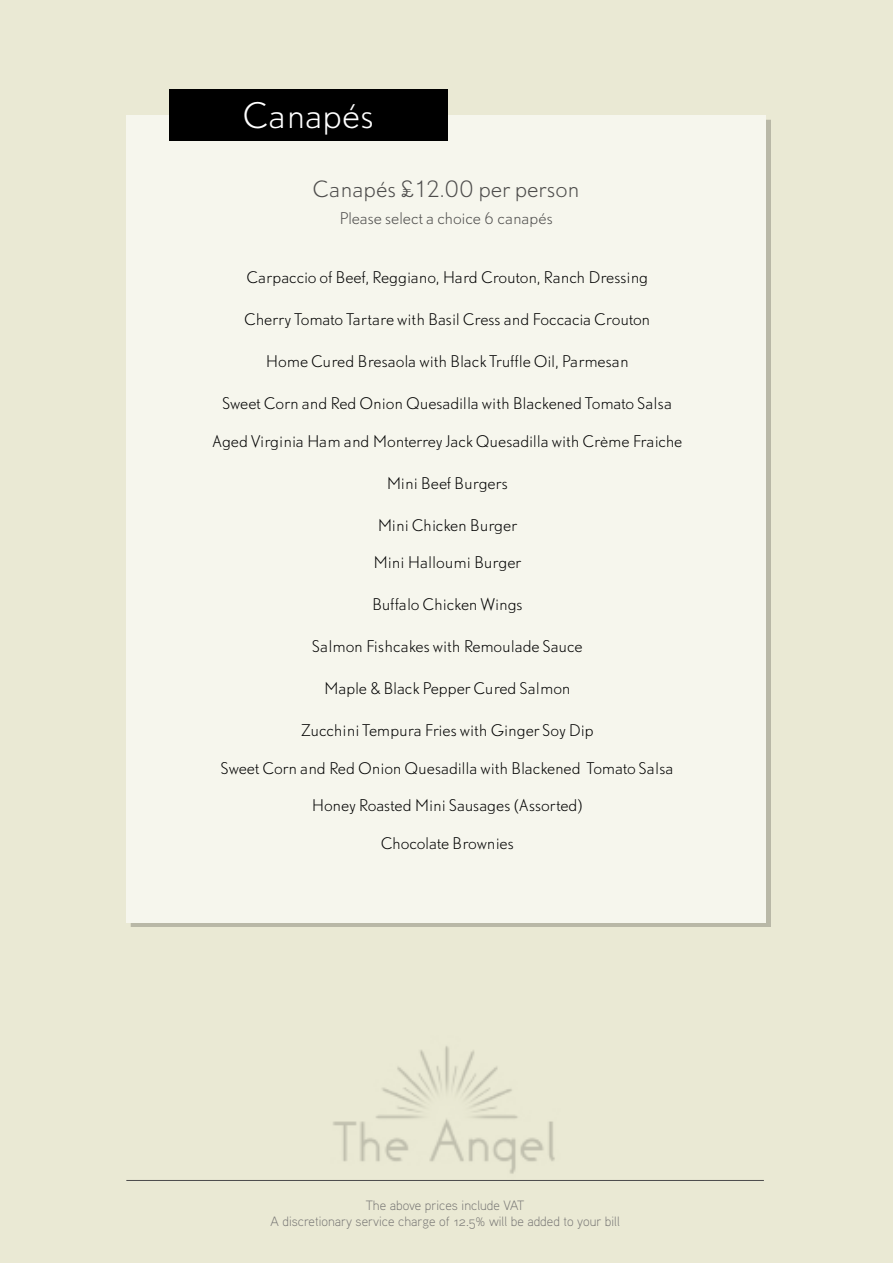
<style>
.page{position:relative;width:893px;height:1263px;background:#eae9d4}
.page>*{position:absolute;margin:0;border:0;box-sizing:border-box;transform-origin:0 0}
.t1{font:300 33px "DTL Nobel T";color:#fff}
.t2{font:300 21px "DTL Nobel T";color:#4e4d4c}
.t3{font:300 15px "DTL Nobel T";letter-spacing:-.01em;color:#000}
.t4{font:300 15px "DTL Nobel T";letter-spacing:-.015em;color:#4e4d4c}
.t5{font:13.5px/16.2px "Aaux Pro Light OSF";color:#787775;text-align:center}
</style>
<div class="page">
<hr style="left:126px;top:1180px;width:638px;height:1px;background:#4a4a4a">
<img style="left:333px;top:1046px;width:222px;height:128px">
<div style="left:126px;top:115px;width:640px;height:808px;background:#f6f6ed"></div>
<div style="left:169px;top:89px;width:278px;height:52px;background:#000"></div>
<h1 class="t1" style="left:242px;top:94px;width:133px">Canapés</h1>
<h2 class="t2" style="left:313px;top:175px;width:268px">Canapés £12.00 per person</h2>
<p class="t4" style="left:339px;top:209px;width:215px">Please select a choice 6 canapés</p>
<p class="t3" style="left:246px;top:268px;width:403px">Carpaccio of Beef, Reggiano, Hard Crouton, Ranch Dressing</p>
<p class="t3" style="left:244px;top:310px;width:408px">Cherry Tomato Tartare with Basil Cress and Foccacia Crouton</p>
<p class="t3" style="left:266px;top:352px;width:364px">Home Cured Bresaola with Black Truffle Oil, Parmesan</p>
<p class="t3" style="left:222px;top:394px;width:451px">Sweet Corn and Red Onion Quesadilla with Blackened Tomato Salsa</p>
<p class="t3" style="left:212px;top:431px;width:472px">Aged Virginia Ham and Monterrey Jack Quesadilla with Crème Fraiche</p>
<p class="t3" style="left:387px;top:473px;width:123px">Mini Beef Burgers</p>
<p class="t3" style="left:378px;top:515px;width:141px">Mini Chicken Burger</p>
<p class="t3" style="left:374px;top:553px;width:149px">Mini Halloumi Burger</p>
<p class="t3" style="left:372px;top:595px;width:152px">Buffalo Chicken Wings</p>
<p class="t3" style="left:312px;top:637px;width:272px">Salmon Fishcakes with Remoulade Sauce</p>
<p class="t3" style="left:324px;top:679px;width:248px">Maple &amp; Black Pepper Cured Salmon</p>
<p class="t3" style="left:301px;top:721px;width:294px">Zucchini Tempura Fries with Ginger Soy Dip</p>
<p class="t3" style="left:221px;top:758px;width:454px">Sweet Corn and Red Onion Quesadilla with Blackened Tomato Salsa</p>
<p class="t3" style="left:312px;top:796px;width:273px">Honey Roasted Mini Sausages (Assorted)</p>
<p class="t3" style="left:381px;top:833px;width:135px">Chocolate Brownies</p>
<p class="t5" style="left:270px;top:1196px;width:351px">The above prices include VAT<br>A discretionary service charge of 12.5% will be added to your bill</p>
</div>
